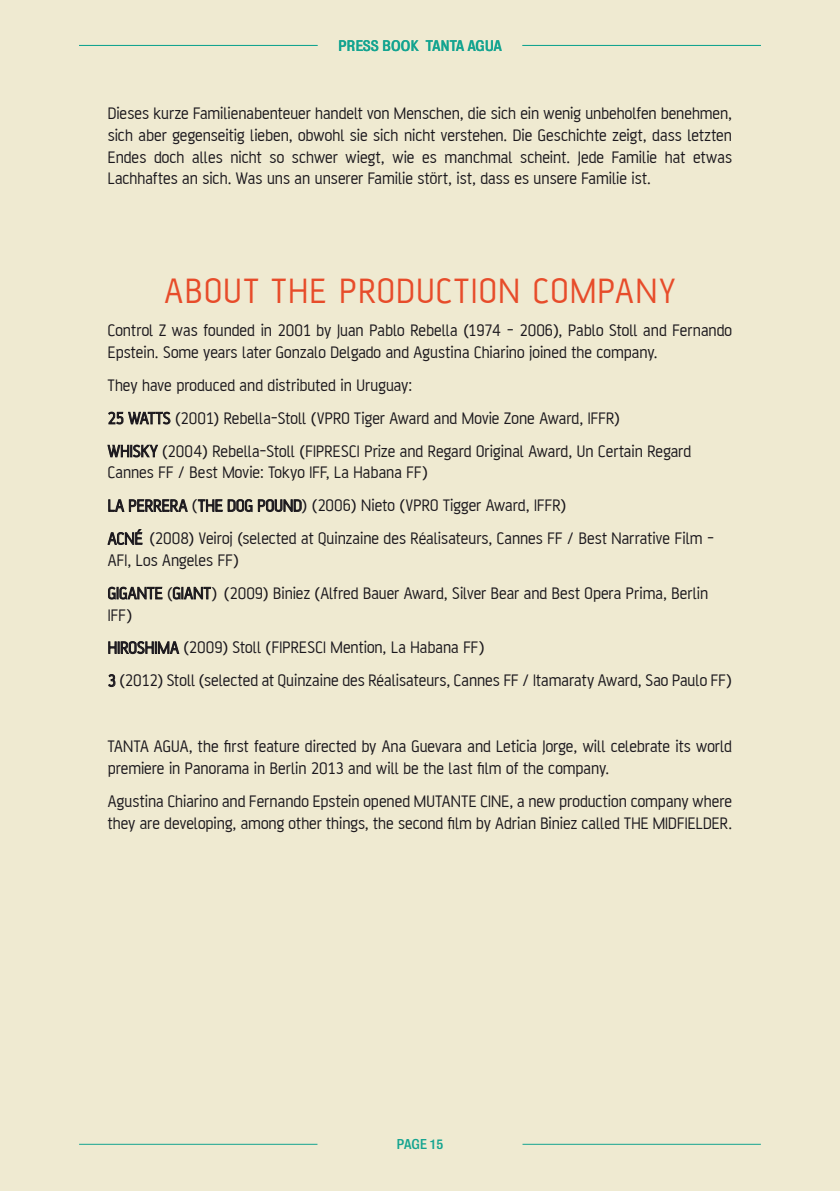
<style>
.page{position:relative;width:840px;height:1191px;background:#fff}
.page>*{position:absolute;margin:0;border:0;box-sizing:border-box;transform-origin:0 0}
.t1{font:38px "AF Battersea";letter-spacing:.05em;color:#e74c2a}
.t2{font:18px/33px "AF Battersea";letter-spacing:.005em;color:#1a171c}
.t3{font:14px "Bureau Grot Five Three";color:#14a490}
.t4{font:13px "Bureau Grot Five Three";color:#14a490}
.s1{font-size:12.4px}
</style>
<div class="page">
<div style="left:0;top:0;width:839px;height:1191px;background:#efead1"></div>
<svg style="left:108px;top:411px;width:63px;height:14px"></svg>
<svg style="left:107px;top:444px;width:51px;height:14px"></svg>
<svg style="left:108px;top:499px;width:80px;height:13px"></svg>
<svg style="left:197px;top:499px;width:105px;height:13px"></svg>
<svg style="left:107px;top:529px;width:36px;height:16px"></svg>
<svg style="left:108px;top:586px;width:55px;height:14px"></svg>
<svg style="left:172px;top:586px;width:39px;height:14px"></svg>
<svg style="left:108px;top:641px;width:72px;height:13px"></svg>
<svg style="left:108px;top:674px;width:8px;height:13px"></svg>
<hr style="left:79px;top:1143px;width:238px;height:1px;background:#14a490">
<hr style="left:522px;top:1143px;width:238px;height:1px;background:#14a490">
<hr style="left:79px;top:45px;width:238px;height:1px;background:#14a490">
<hr style="left:522px;top:45px;width:238px;height:1px;background:#14a490">
<p class="t3" style="left:338px;top:37px;width:165px">PRESS BOOK TANTA AGUA</p>
<p class="t2" style="left:108px;top:103px;width:625px;line-height:21.6px;text-align:justify">Dieses kurze Familienabenteuer handelt von Menschen, die sich ein wenig unbeholfen benehmen, sich aber gegenseitig lieben, obwohl sie sich nicht verstehen. Die Geschichte zeigt, dass letzten Endes doch alles nicht so schwer wiegt, wie es manchmal scheint. Jede Familie hat etwas Lachhaftes an sich. Was uns an unserer Familie stört, ist, dass es unsere Familie ist.</p>
<h1 class="t1" style="left:164px;top:271px;width:40px">About</h1>
<h1 class="t1" style="left:272px;top:271px;width:19px">the</h1>
<h1 class="t1" style="left:339px;top:271px;width:38px">Product</h1>
<h1 class="t1" style="left:471px;top:271px;width:101px">ion Compa</h1>
<h1 class="t1" style="left:635px;top:271px;width:40px">ny</h1>
<p class="t2" style="left:108px;top:320px;width:625px;line-height:21.6px">Control Z was founded in 2001 by Juan Pablo Rebella (1974 - 2006), Pablo Stoll and Fernando<br>Epstein. Some years later Gonzalo Delgado and Agustina Chiarino joined the company.</p>
<p class="t2" style="left:108px;top:368px;width:584px">They have produced and distributed in Uruguay:<br>25 WATTS (2001) Rebella-Stoll (VPRO Tiger Award and Movie Zone Award, IFFR)<br>WHISKY (2004) Rebella-Stoll (FI PRESCI Prize and Regard Original Award, Un Certain Regard</p>
<p class="t2" style="left:108px;top:456px;width:607px">Cannes FF / Best Movie: Tokyo IFF, La Habana FF)<br>LA PERRERA (THE DOG POUND) (2006) Nieto (VPRO Tigger Award, IFFR)<br>ACNÉ (2008) Veiroj (selected at Quinzaine des Réalisateurs, Cannes FF / Best Narrative Film -</p>
<p class="t2" style="left:108px;top:543px;width:601px">AFI, Los Angeles FF)<br>GIGANTE (GIANT) (2009) Biniez (Alfred Bauer Award, Silver Bear and Best Opera Prima, Berlin</p>
<p class="t2" style="left:108px;top:598px;width:625px">IFF )<br>HIROSHIMA (2009) Stoll (FIPRESCI Mention, La Habana FF)<br>3 (2012) Stoll (selected at Quinzaine des Réalisateurs, Cannes FF / Itamaraty Award, Sao Paulo FF)</p>
<p class="t2" style="left:108px;top:735px;width:625px;line-height:21.6px">TANTA AGUA, the first feature directed by Ana Guevara and Leticia Jorge, will celebrate its world premiere in Panorama in Berlin 2013 and will be the last film of the company.</p>
<p class="t2" style="left:108px;top:790px;width:625px;line-height:21.6px">Agustina Chiarino and Fernando Epstein opened MUTANTE CIN E, a new production company where they are developing, among other things, the second film by Adrian Biniez called THE MIDFI ELDER.</p>
<p class="t4" style="left:396px;top:1136px;width:48px">PAGE <span class="s1">15</span></p>
</div>
